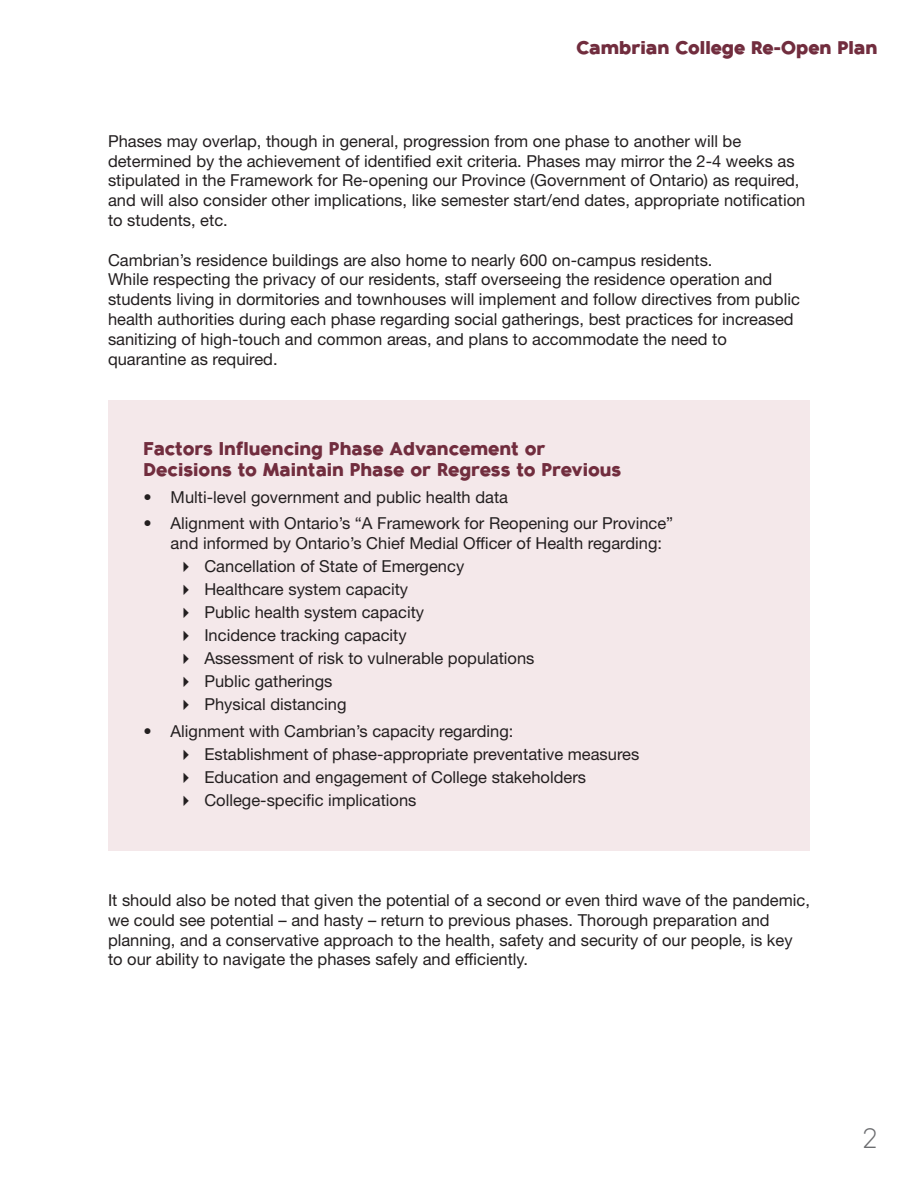
<style>
.page{position:relative;width:918px;height:1188px;background:#fff}
.page>*{position:absolute;margin:0;border:0;box-sizing:border-box;transform-origin:0 0}
.t1{font:300 27px "Bambino New";color:#6c6d70}
.sub{font:900 18px/21.6px "Bambino New";color:#712d3e}
.t2{font:800 18px "Bambino New";color:#712d3e}
.t3{font:16.5px/19.8px "Helvetica Neue LT Std";color:#231f20}
</style>
<div class="page">
<div style="left:108px;top:400px;width:702px;height:450px;background:#f4e8ea"></div>
<p class="t2" style="left:576px;top:31px;width:303px">Cambrian College Re-Open Plan</p>
<p class="t3" style="left:108px;top:131px;width:699px">Phases may overlap, though in general, progression from one phase to another will be determined by the achievement of identified exit criteria. Phases may mirror the 2-4 weeks as stipulated in the Framework for Re-opening our Province (Government of Ontario) as required, and will also consider other implications, like semester start/end dates, appropriate notification to students, etc.</p>
<p class="t3" style="left:108px;top:250px;width:693px">Cambrian’s residence buildings are also home to nearly 600 on-campus residents.<br>While respecting the privacy of our residents, staff overseeing the residence operation and students living in dormitories and townhouses will implement and follow directives from public health authorities during each phase regarding social gatherings, best practices for increased sanitizing of high-touch and common areas, and plans to accommodate the need to quarantine as required.</p>
<p class="sub" style="left:144px;top:436px;width:479px">Factors Influencing Phase Advancement or<br>Decisions to Maintain Phase or Regress to Previous</p>
<p class="t3" style="left:144px;top:487px;width:366px">• Multi-level government and public health data</p>
<p class="t3" style="left:171px;top:513px;width:504px;text-indent:-27px">• Alignment with Ontario’s “A Framework for Reopening our Province” and informed by Ontario’s Chief Medial Officer of Health regarding:</p>
<p class="t3" style="left:204px;top:556px;width:261px">Cancellation of State of Emergency</p>
<p class="t3" style="left:204px;top:579px;width:205px">Healthcare system capacity</p>
<p class="t3" style="left:204px;top:602px;width:221px">Public health system capacity</p>
<p class="t3" style="left:204px;top:625px;width:204px">Incidence tracking capacity</p>
<p class="t3" style="left:204px;top:648px;width:332px">Assessment of risk to vulnerable populations</p>
<p class="t3" style="left:204px;top:671px;width:130px">Public gatherings</p>
<p class="t3" style="left:204px;top:694px;width:144px">Physical distancing</p>
<p class="t3" style="left:144px;top:721px;width:371px">• Alignment with Cambrian’s capacity regarding:</p>
<p class="t3" style="left:204px;top:744px;width:436px">Establishment of phase-appropriate preventative measures</p>
<p class="t3" style="left:204px;top:767px;width:383px">Education and engagement of College stakeholders</p>
<p class="t3" style="left:204px;top:790px;width:214px">College-specific implications</p>
<p class="t3" style="left:108px;top:890px;width:704px">It should also be noted that given the potential of a second or even third wave of the pandemic, we could see potential – and hasty – return to previous phases. Thorough preparation and planning, and a conservative approach to the health, safety and security of our people, is key to our ability to navigate the phases safely and efficiently.</p>
<h1 class="t1" style="left:862px;top:1115px;width:17px">2</h1>
</div>
